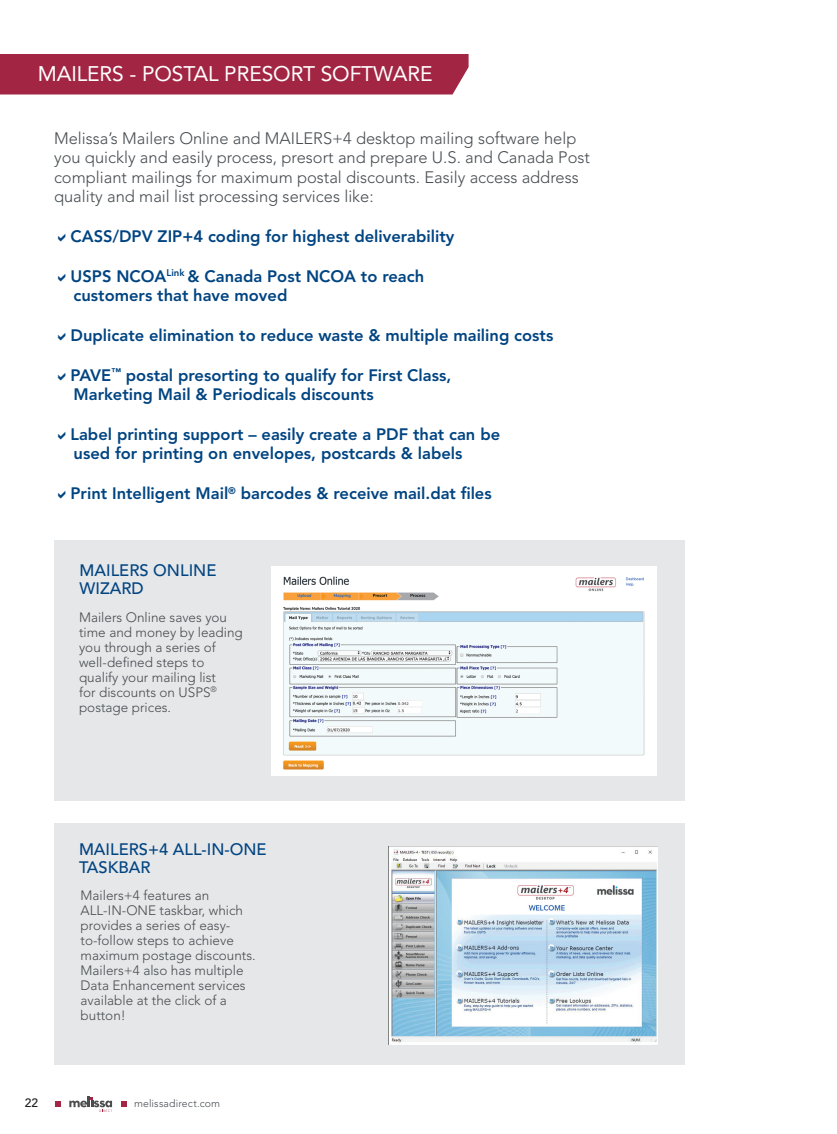
<style>
.page{position:relative;width:837px;height:1134px;background:#fff}
.page>*{position:absolute;margin:0;border:0;box-sizing:border-box;transform-origin:0 0}
.t1{font:21px "Avenir LT Std";letter-spacing:-.005em;color:#fff}
.t2{font:800 16.5px/19.5px "Avenir LT Std";color:#014481}
.t3{font:300 16.5px/19.5px "Avenir LT Std";color:#464c50}
.t4{font:500 16.5px/18px "Avenir LT Std";color:#014481}
.t5{font:300 13.5px/15px "Avenir LT Std";color:#464c50}
.t6{font:500 12px "Avenir LT Std";color:#231f20}
.t7{font:300 10.5px "Avenir LT Std";letter-spacing:.015em;color:#464c50}
</style>
<div class="page">
<svg style="left:55px;top:1102px;width:5px;height:5px"></svg>
<svg style="left:69px;top:1096px;width:43px;height:16px"></svg>
<svg style="left:121px;top:1102px;width:5px;height:5px"></svg>
<div style="left:0;top:54px;width:469px;height:41px;background:#a22643"></div>
<div style="left:54px;top:541px;width:630px;height:260px;background:#e6e7e9"></div>
<div style="left:54px;top:823px;width:630px;height:242px;background:#e6e7e9"></div>
<img style="left:272px;top:566px;width:384px;height:209px">
<img style="left:389px;top:847px;width:269px;height:197px">
<p class="t1" style="left:38px;top:61px;width:396px">MAILERS - POSTAL PRESORT SOFTWARE</p>
<p class="t3" style="left:54px;top:128px;width:537px">Melissa’s Mailers Online and MAILERS+4 desktop mailing software help you quickly and easily process, presort and prepare U.S. and Canada Post compliant mailings for maximum postal discounts. Easily access address quality and mail list processing services like:</p>
<p class="t2" style="left:71px;top:226px;width:385px">CASS/DPV ZIP+4 coding for highest deliverability</p>
<p class="t2" style="left:71px;top:266px;width:355px">USPS NCOA<sup>Link</sup> &amp; Canada Post NCOA to reach customers that have moved</p>
<p class="t2" style="left:71px;top:325px;width:484px">Duplicate elimination to reduce waste &amp; multiple mailing costs</p>
<p class="t2" style="left:71px;top:365px;width:382px">PAVE<sup>™</sup> postal presorting to qualify for First Class,<br>Marketing Mail &amp; Periodicals discounts</p>
<p class="t2" style="left:71px;top:424px;width:431px">Label printing support – easily create a PDF that can be used for printing on envelopes, postcards &amp; labels</p>
<p class="t2" style="left:71px;top:484px;width:423px">Print Intelligent Mail<sup>®</sup> barcodes &amp; receive mail.dat files</p>
<p class="t4" style="left:80px;top:562px;width:138px">MAILERS ONLINE<br>WIZARD</p>
<p class="t5" style="left:79px;top:610px;width:165px">Mailers Online saves you time and money by leading you through a series of well-defined steps to qualify your mailing list<br>for discounts on USPS<sup>® </sup>postage prices.</p>
<p class="t4" style="left:79px;top:841px;width:189px">MAILERS+4 ALL-IN-ONE<br>TASKBAR</p>
<p class="t5" style="left:81px;top:888px;width:177px">Mailers+4 features an<br>ALL-IN-ONE taskbar, which provides a series of easy&shy;to-follow steps to achieve maximum postage discounts.<br>Mailers+4 also has multiple<br>Data Enhancement services available at the click of a button!</p>
<p class="t6" style="left:25px;top:1096px;width:15px">22</p>
<p class="t7" style="left:134px;top:1097px;width:88px">melissadirect.com</p>
</div>
